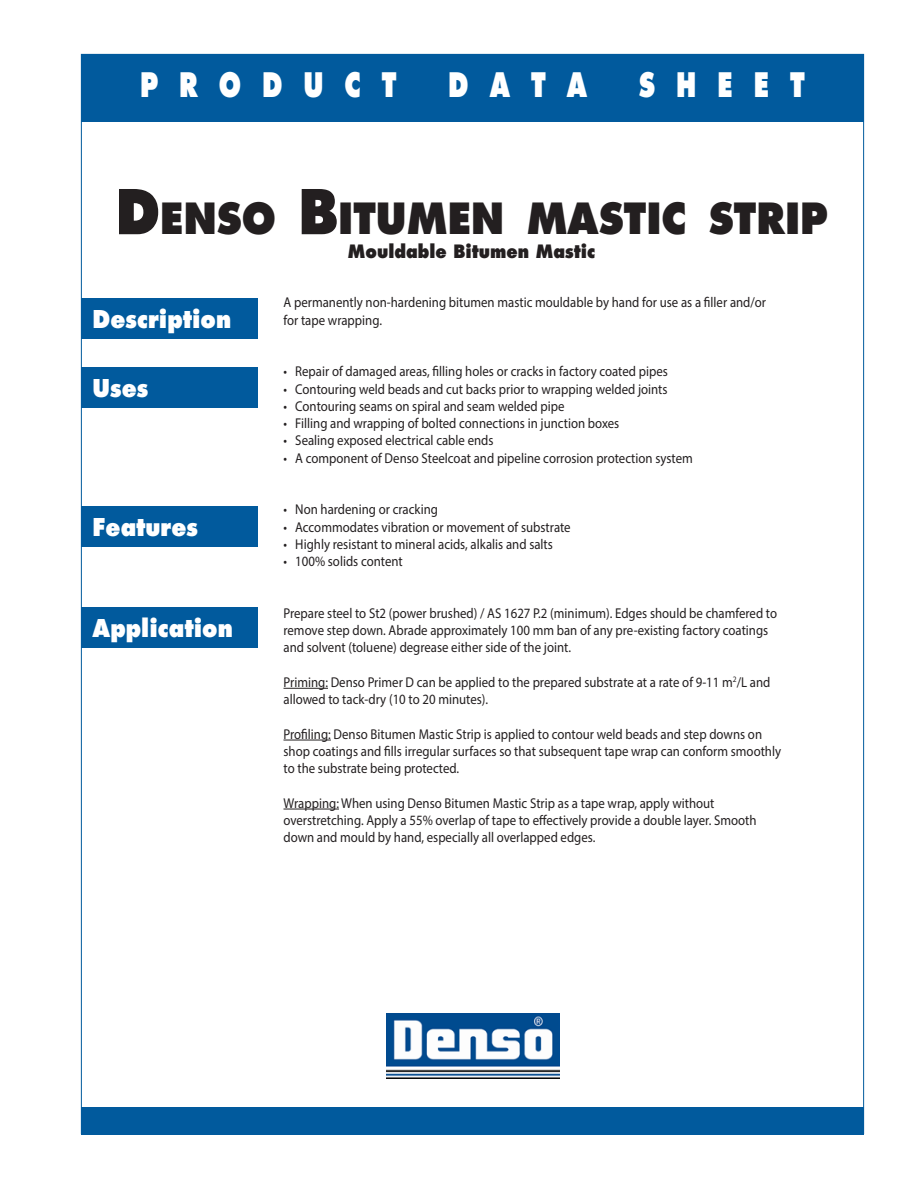
<style>
.page{position:relative;width:918px;height:1188px;background:#fff}
.page>*{position:absolute;margin:0;border:0;box-sizing:border-box;transform-origin:0 0}
.Headline{font:800 42px "Futura";color:#231f20;scale:.9 1}
.t1{font:800 33px "Futura";color:#fff;scale:.75 1}
.Subhead_1{font:800 24px "Futura";color:#fff;scale:.9 1}
.Subhead_2{font:800 18px "Futura";color:#231f20;scale:.9 1}
.Body_text{font:14.25px/17.2px "Myriad Pro";color:#231f20;scale:.9 1}
.s1{font-size:60px}
</style>
<div class="page">
<div style="left:81px;top:54px;width:783px;height:68px;background:#015a9d"></div>
<div style="left:81px;top:1107px;width:783px;height:27px;background:#015a9d"></div>
<hr style="left:284px;top:688px;width:44px;height:1px;background:#231f20">
<hr style="left:284px;top:740px;width:47px;height:1px;background:#231f20">
<hr style="left:284px;top:809px;width:55px;height:1px;background:#231f20">
<div style="left:81px;top:298px;width:176px;height:41px;background:#015a9d"></div>
<div style="left:81px;top:367px;width:176px;height:41px;background:#015a9d"></div>
<div style="left:81px;top:507px;width:176px;height:40px;background:#015a9d"></div>
<div style="left:81px;top:608px;width:176px;height:40px;background:#015a9d"></div>
<img style="left:387px;top:1014px;width:173px;height:64px">
<h2 class="t1" style="left:140px;top:64px;width:343px">P R O D U C T</h2>
<h2 class="t1" style="left:448px;top:64px;width:187px">D A T A</h2>
<h2 class="t1" style="left:639px;top:64px;width:223px">S H E E T</h2>
<p class="Headline" style="left:116px;top:192px;width:793px"><span class="s1">D</span>ENSO <span class="s1">B</span>ITUMEN MASTIC STRIP</p>
<p class="Subhead_2" style="left:348px;top:240px;width:276px">Mouldable Bitumen Mastic</p>
<p class="Subhead_1" style="left:93px;top:304px;width:156px">Description</p>
<p class="Subhead_1" style="left:93px;top:373px;width:63px">Uses</p>
<p class="Subhead_1" style="left:93px;top:512px;width:119px">Features</p>
<p class="Subhead_1" style="left:93px;top:613px;width:157px">Application</p>
<p class="Body_text" style="left:284px;top:294px;width:538px">A permanently non-hardening bitumen mastic mouldable by hand for use as a filler and/or for tape wrapping.</p>
<p class="Body_text" style="left:284px;top:363px;width:429px">• Repair of damaged areas, filling holes or cracks in factory coated pipes</p>
<p class="Body_text" style="left:284px;top:380px;width:428px">• Contouring weld beads and cut backs prior to wrapping welded joints</p>
<p class="Body_text" style="left:284px;top:397px;width:314px">• Contouring seams on spiral and seam welded pipe</p>
<p class="Body_text" style="left:284px;top:414px;width:375px">• Filling and wrapping of bolted connections in junction boxes</p>
<p class="Body_text" style="left:284px;top:432px;width:235px">• Sealing exposed electrical cable ends</p>
<p class="Body_text" style="left:284px;top:449px;width:456px">• A component of Denso Steelcoat and pipeline corrosion protection system</p>
<p class="Body_text" style="left:284px;top:501px;width:173px">• Non hardening or cracking</p>
<p class="Body_text" style="left:284px;top:518px;width:321px">• Accommodates vibration or movement of substrate</p>
<p class="Body_text" style="left:284px;top:535px;width:301px">• Highly resistant to mineral acids, alkalis and salts</p>
<p class="Body_text" style="left:284px;top:552px;width:134px">• 100% solids content</p>
<p class="Body_text" style="left:284px;top:604px;width:550px">Prepare steel to St2 (power brushed) / AS 1627 P.2 (minimum). Edges should be chamfered to remove step down. Abrade approximately 100 mm ban of any pre-existing factory coatings and solvent (toluene) degrease either side of the joint.</p>
<p class="Body_text" style="left:284px;top:673px;width:543px">Priming: Denso Primer D can be applied to the prepared substrate at a rate of 9-11 m<sup>2</sup>/L and allowed to tack-dry (10 to 20 minutes).</p>
<p class="Body_text" style="left:284px;top:725px;width:554px">Profiling: Denso Bitumen Mastic Strip is applied to contour weld beads and step downs on shop coatings and fills irregular surfaces so that subsequent tape wrap can conform smoothly to the substrate being protected.</p>
<p class="Body_text" style="left:284px;top:794px;width:480px">Wrapping: When using Denso Bitumen Mastic Strip as a tape wrap, apply without</p>
<p class="Body_text" style="left:284px;top:811px;width:527px">overstretching. Apply a 55% overlap of tape to effectively provide a double layer. Smooth down and mould by hand, especially all overlapped edges.</p>
</div>
